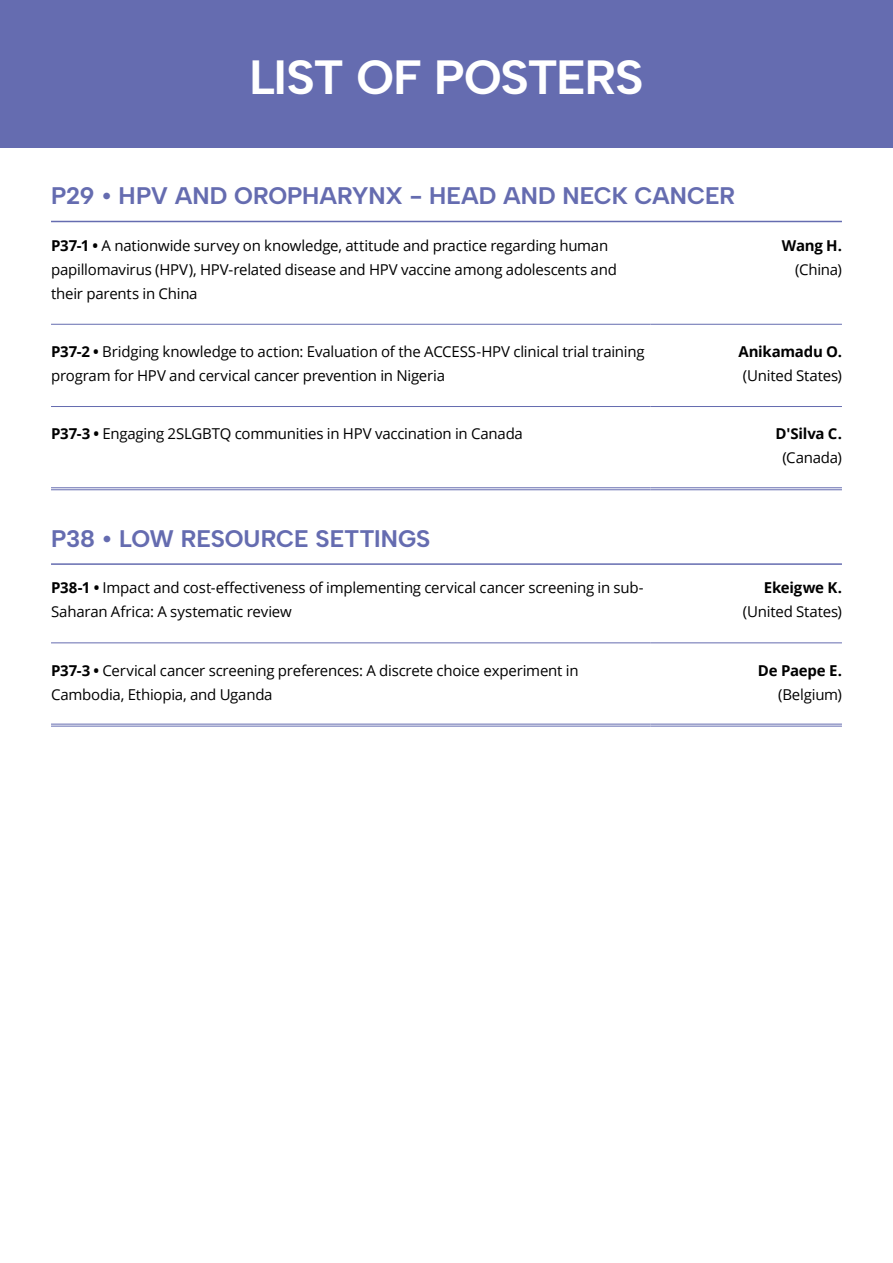
<style>
.page{position:relative;width:893px;height:1263px;background:#fff}
.page>*{position:absolute;margin:0;border:0;box-sizing:border-box;transform-origin:0 0}
.t1{font:700 48px "Albert Sans";letter-spacing:-.025em;color:#fff}
.t2{font:700 24px "Albert Sans";letter-spacing:-.005em;color:#656cb0}
.t3{font:15px/24px "Open Sans";letter-spacing:-.015em;color:#000}
.t4{font:700 15px "Open Sans";letter-spacing:-.015em;color:#000}
.s1{font-weight:700}
</style>
<div class="page">
<div style="left:0;top:0;width:893px;height:148px;background:#656cb0"></div>
<hr style="left:51px;top:324px;width:600px;height:1px;background:#656cb0">
<hr style="left:651px;top:324px;width:191px;height:1px;background:#656cb0">
<hr style="left:51px;top:406px;width:600px;height:1px;background:#656cb0">
<hr style="left:51px;top:487px;width:600px;height:1px;background:#656cb0">
<hr style="left:51px;top:489px;width:600px;height:1px;background:#656cb0">
<hr style="left:651px;top:406px;width:191px;height:1px;background:#656cb0">
<hr style="left:651px;top:487px;width:191px;height:1px;background:#656cb0">
<hr style="left:651px;top:489px;width:191px;height:1px;background:#656cb0">
<hr style="left:51px;top:643px;width:600px;height:1px;background:#656cb0">
<hr style="left:51px;top:724px;width:600px;height:1px;background:#656cb0">
<hr style="left:51px;top:726px;width:600px;height:1px;background:#656cb0">
<hr style="left:651px;top:643px;width:191px;height:1px;background:#656cb0">
<hr style="left:651px;top:724px;width:191px;height:1px;background:#656cb0">
<hr style="left:651px;top:726px;width:191px;height:1px;background:#656cb0">
<hr style="left:51px;top:221px;width:791px;height:1px;background:#656cb0">
<hr style="left:51px;top:563px;width:791px;height:2px;background:#656cb0">
<h1 class="t1" style="left:249px;top:48px;width:396px">LIST OF POSTERS</h1>
<h2 class="t2" style="left:51px;top:181px;width:686px">P29 • HPV AND OROPHARYNX - HEAD AND NECK CANCER</h2>
<p class="t3" style="left:51px;top:233px;width:567px"><span class="s1">P37-1 •</span> A nationwide survey on knowledge, attitude and practice regarding human papillomavirus (HPV), HPV-related disease and HPV vaccine among adolescents and their parents in China</p>
<p class="t4" style="left:782px;top:235px;width:62px">Wang H.</p>
<p class="t3" style="left:795px;top:257px;width:48px">(China)</p>
<p class="t3" style="left:51px;top:339px;width:595px"><span class="s1">P37-2 •</span> Bridging knowledge to action: Evaluation of the ACCESS-HPV clinical trial training program for HPV and cervical cancer prevention in Nigeria</p>
<p class="t4" style="left:738px;top:341px;width:105px">Anikamadu O.</p>
<p class="t3" style="left:743px;top:363px;width:101px">(United States)</p>
<p class="t3" style="left:51px;top:421px;width:473px"><span class="s1">P37-3 •</span> Engaging 2SLGBTQ communities in HPV vaccination in Canada</p>
<p class="t4" style="left:776px;top:423px;width:68px">D'Silva C.</p>
<p class="t3" style="left:782px;top:445px;width:61px">(Canada)</p>
<h2 class="t2" style="left:51px;top:524px;width:381px">P38 • LOW RESOURCE SETTINGS</h2>
<p class="t3" style="left:51px;top:575px;width:594px"><span class="s1">P38-1 •</span> Impact and cost-effectiveness of implementing cervical cancer screening in sub-<br>Saharan Africa: A systematic review</p>
<p class="t4" style="left:764px;top:577px;width:80px">Ekeigwe K.</p>
<p class="t3" style="left:743px;top:599px;width:101px">(United States)</p>
<p class="t3" style="left:51px;top:658px;width:529px"><span class="s1">P37-3 •</span> Cervical cancer screening preferences: A discrete choice experiment in<br>Cambodia, Ethiopia, and Uganda</p>
<p class="t4" style="left:758px;top:659px;width:86px">De Paepe E.</p>
<p class="t3" style="left:778px;top:682px;width:65px">(Belgium)</p>
</div>
